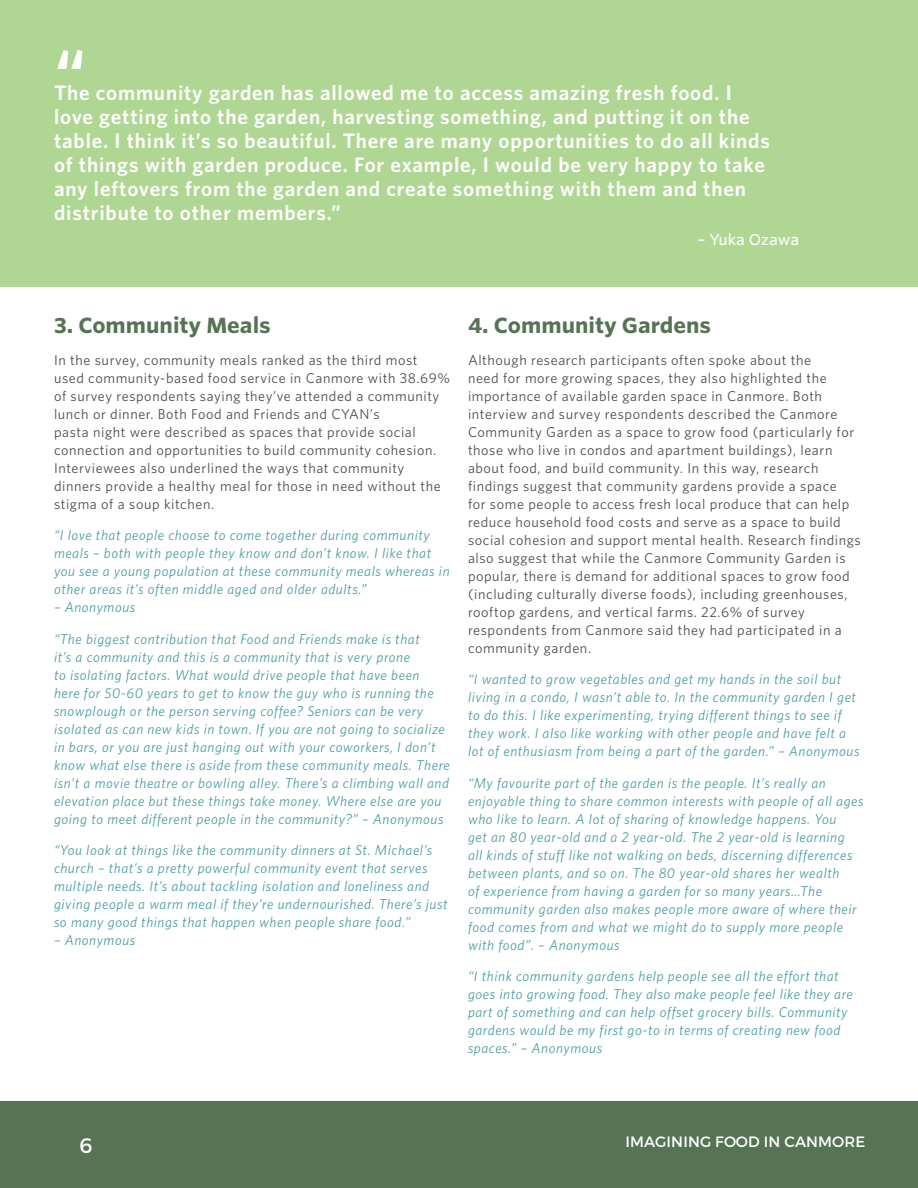
<style>
.page{position:relative;width:918px;height:1188px;background:#fff}
.page>*{position:absolute;margin:0;border:0;box-sizing:border-box;transform-origin:0 0}
.t1{font:600 69px "Whitney";color:#fff}
.t2{font:600 21px/24px "Whitney";letter-spacing:.04em;color:#fff}
.t3{font:700 21px "Whitney S Sm";color:#567454}
.t4{font:21px "Montserrat";color:#fff}
.t5{font:15px "Montserrat";letter-spacing:.01em;color:#fff}
.t6{font:500 15px "Whitney S Sm";letter-spacing:-.01em;color:#fff}
.t7{font:italic 14.25px/18px "Whitney";letter-spacing:.04em;color:#4a9ea5}
.t8{font:14.25px/18px "Whitney";letter-spacing:.04em;color:#4d4d4f}
</style>
<div class="page">
<div style="left:0;top:1102px;width:918px;height:86px;background:#567454"></div>
<div style="left:0;top:0;width:918px;height:286px;background:#afd793"></div>
<h1 class="t1" style="left:55px;top:32px;width:32px">“</h1>
<p class="t2" style="left:54px;top:80px;width:717px">The community garden has allowed me to access amazing fresh food. I love getting into the garden, harvesting something, and putting it on the table. I think it’s so beautiful. There are many opportunities to do all kinds of things with garden produce. For example, I would be very happy to take any leftovers from the garden and create something with them and then distribute to other members.”</p>
<p class="t6" style="left:698px;top:229px;width:103px">– Yuka Ozawa</p>
<h2 class="t3" style="left:54px;top:311px;width:218px">3. Community Meals</h2>
<p class="t8" style="left:54px;top:350px;width:397px">In the survey, community meals ranked as the third most used community-based food service in Canmore with 38.69% of survey respondents saying they’ve attended a community lunch or dinner. Both Food and Friends and CYAN’s<br>pasta night were described as spaces that provide social connection and opportunities to build community cohesion.<br>Interviewees also underlined the ways that community dinners provide a healthy meal for those in need without the stigma of a soup kitchen.</p>
<p class="t7" style="left:54px;top:526px;width:397px">“I love that people choose to come together during community meals – both with people they know and don’t know. I like that you see a young population at these community meals whereas in other areas it’s often middle aged and older adults.”</p>
<p class="t7" style="left:54px;top:598px;width:83px">– Anonymous</p>
<p class="t7" style="left:54px;top:629px;width:398px">“The biggest contribution that Food and Friends make is that<br>it’s a community and this is a community that is very prone<br>to isolating factors. What would drive people that have been<br>here for 50-60 years to get to know the guy who is running the snowplough or the person serving coffee? Seniors can be very isolated as can new kids in town. If you are not going to socialize in bars, or you are just hanging out with your coworkers, I don’t know what else there is aside from these community meals. There isn’t a movie theatre or bowling alley. There’s a climbing wall and elevation place but these things take money. Where else are you going to meet different people in the community?” – Anonymous</p>
<p class="t7" style="left:54px;top:841px;width:395px">“You look at things like the community dinners at St. Michael’s church – that’s a pretty powerful community event that serves multiple needs. It’s about tackling isolation and loneliness and giving people a warm meal if they’re undernourished. There’s just so many good things that happen when people share food.”</p>
<p class="t7" style="left:54px;top:931px;width:83px">– Anonymous</p>
<h2 class="t3" style="left:468px;top:311px;width:245px">4. Community Gardens</h2>
<p class="t8" style="left:468px;top:350px;width:394px">Although research participants often spoke about the<br>need for more growing spaces, they also highlighted the importance of available garden space in Canmore. Both interview and survey respondents described the Canmore Community Garden as a space to grow food (particularly for those who live in condos and apartment buildings), learn about food, and build community. In this way, research findings suggest that community gardens provide a space<br>for some people to access fresh local produce that can help reduce household food costs and serve as a space to build social cohesion and support mental health. Research findings also suggest that while the Canmore Community Garden is popular, there is demand for additional spaces to grow food (including culturally diverse foods), including greenhouses, rooftop gardens, and vertical farms. 22.6% of survey respondents from Canmore said they had participated in a community garden.</p>
<p class="t7" style="left:468px;top:670px;width:393px">“I wanted to grow vegetables and get my hands in the soil but living in a condo, I wasn’t able to. In the community garden I get to do this. I like experimenting, trying different things to see if they work. I also like working with other people and have felt a lot of enthusiasm from being a part of the garden.” – Anonymous</p>
<p class="t7" style="left:468px;top:773px;width:397px">“My favourite part of the garden is the people. It’s really an enjoyable thing to share common interests with people of all ages who like to learn. A lot of sharing of knowledge happens. You<br>get an 80 year-old and a 2 year-old. The 2 year-old is learning<br>all kinds of stuff like not walking on beds, discerning differences between plants, and so on. The 80 year-old shares her wealth<br>of experience from having a garden for so many years…The community garden also makes people more aware of where their food comes from and what we might do to supply more people with food”. – Anonymous</p>
<p class="t7" style="left:468px;top:967px;width:386px">“I think community gardens help people see all the effort that goes into growing food. They also make people feel like they are part of something and can help offset grocery bills. Community gardens would be my first go-to in terms of creating new food spaces.” – Anonymous</p>
<h2 class="t4" style="left:80px;top:1132px;width:14px">6</h2>
<p class="t5" style="left:626px;top:1132px;width:241px">IMAGINING FOOD IN CANMORE</p>
</div>
